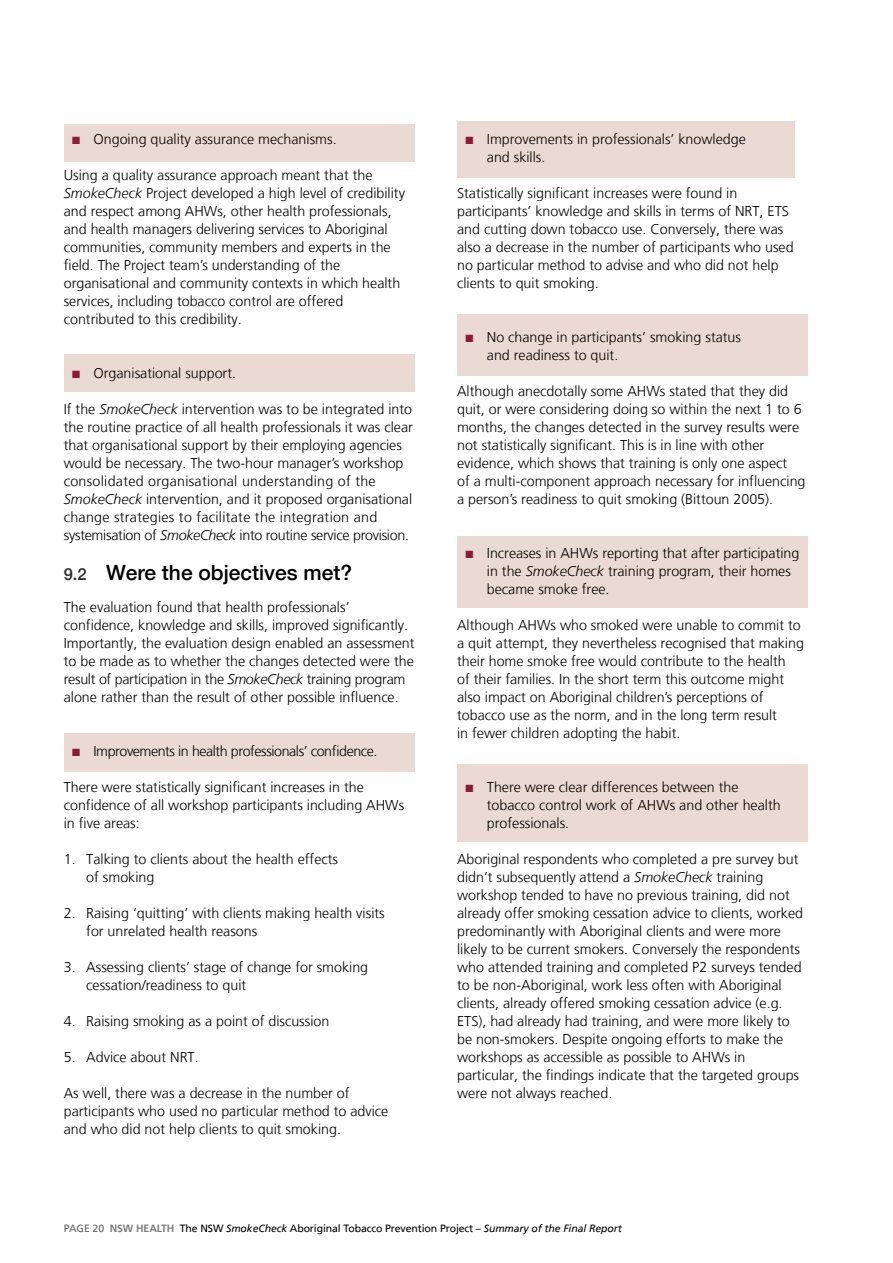
<style>
.page{position:relative;width:893px;height:1263px;background:#fff}
.page>*{position:absolute;margin:0;border:0;box-sizing:border-box;transform-origin:0 0}
.t1{font:500 21px "Helvetica Neue LT";color:#000}
.t2{font:300 14.25px/18px "Frutiger LT";color:#000}
.t3{font:300 14.25px "Frutiger LT";letter-spacing:-.03em;color:#000}
.t4{font:10.5px "Frutiger LT";letter-spacing:-.01em;color:#000}
.s1{color:#891d36}
.s2{font-style:italic}
.s3{font-size:16.5px;color:#2a2a2a}
.s4{color:#636363}
.s5{font-weight:700;color:#7c7c7c}
</style>
<div class="page">
<div style="left:64px;top:124px;width:351px;height:38px;background:#ebdad3"></div>
<div style="left:64px;top:354px;width:351px;height:38px;background:#ebdad3"></div>
<div style="left:64px;top:733px;width:351px;height:38px;background:#ebdad3"></div>
<div style="left:457px;top:122px;width:337px;height:56px;background:#ebdad3"></div>
<div style="left:457px;top:314px;width:351px;height:61px;background:#ebdad3"></div>
<div style="left:457px;top:536px;width:351px;height:72px;background:#ebdad3"></div>
<div style="left:457px;top:764px;width:351px;height:78px;background:#ebdad3"></div>
<p class="t2" style="left:72px;top:130px;width:266px"><span class="s1">■</span> Ongoing quality assurance mechanisms.</p>
<p class="t2" style="left:64px;top:166px;width:343px">Using a quality assurance approach meant that the <span class="s2">SmokeCheck</span> Project developed a high level of credibility and respect among AHWs, other health professionals, and health managers delivering services to Aboriginal communities, community members and experts in the field. The Project team’s understanding of the organisational and community contexts in which health services, including tobacco control are offered contributed to this credibility.</p>
<p class="t2" style="left:72px;top:364px;width:165px"><span class="s1">■</span> Organisational support.</p>
<p class="t2" style="left:64px;top:400px;width:351px">If the <span class="s2">SmokeCheck</span> intervention was to be integrated into the routine practice of all health professionals it was clear that organisational support by their employing agencies would be necessary. The two-hour manager’s workshop consolidated organisational understanding of the <span class="s2">SmokeCheck</span> intervention, and it proposed organisational change strategies to facilitate the integration and systemisation of <span class="s2">SmokeCheck</span> into routine service provision.</p>
<h1 class="t1" style="left:64px;top:560px;width:290px"><span class="s3">9.2</span> Were the objectives met?</h1>
<p class="t2" style="left:64px;top:598px;width:352px">The evaluation found that health professionals’ confidence, knowledge and skills, improved significantly.<br>Importantly, the evaluation design enabled an assessment to be made as to whether the changes detected were the result of participation in the <span class="s2">SmokeCheck</span> training program alone rather than the result of other possible influence.</p>
<p class="t3" style="left:72px;top:743px;width:307px"><span class="s1">■</span> Improvements in health professionals’ confidence.</p>
<p class="t2" style="left:64px;top:778px;width:342px">There were statistically significant increases in the confidence of all workshop participants including AHWs in five areas:</p>
<p class="t2" style="left:86px;top:850px;width:253px;text-indent:-23px">1. Talking to clients about the health effects of smoking</p>
<p class="t2" style="left:86px;top:904px;width:300px;text-indent:-23px">2. Raising ‘quitting’ with clients making health visits for unrelated health reasons</p>
<p class="t2" style="left:86px;top:958px;width:283px;text-indent:-23px">3. Assessing clients’ stage of change for smoking cessation/readiness to quit</p>
<p class="t2" style="left:64px;top:1012px;width:267px">4. Raising smoking as a point of discussion</p>
<p class="t2" style="left:64px;top:1048px;width:136px">5. Advice about NRT.</p>
<p class="t2" style="left:64px;top:1084px;width:326px">As well, there was a decrease in the number of participants who used no particular method to advice and who did not help clients to quit smoking.</p>
<p class="t2" style="left:487px;top:130px;width:260px;text-indent:-21px"><span class="s1">■</span> Improvements in professionals’ knowledge and skills.</p>
<p class="t2" style="left:457px;top:184px;width:338px">Statistically significant increases were found in participants’ knowledge and skills in terms of NRT, ETS and cutting down tobacco use. Conversely, there was also a decrease in the number of participants who used no particular method to advise and who did not help clients to quit smoking.</p>
<p class="t2" style="left:487px;top:328px;width:256px;text-indent:-21px"><span class="s1">■</span> No change in participants’ smoking status and readiness to quit.</p>
<p class="t2" style="left:457px;top:382px;width:350px">Although anecdotally some AHWs stated that they did quit, or were considering doing so within the next 1 to 6 months, the changes detected in the survey results were not statistically significant. This is in line with other evidence, which shows that training is only one aspect<br>of a multi-component approach necessary for influencing a person’s readiness to quit smoking (Bittoun 2005).</p>
<p class="t2" style="left:487px;top:544px;width:314px;text-indent:-21px"><span class="s1">■</span> Increases in AHWs reporting that after participating in the <span class="s2">SmokeCheck</span> training program, their homes became smoke free.</p>
<p class="t2" style="left:457px;top:616px;width:348px">Although AHWs who smoked were unable to commit to a quit attempt, they nevertheless recognised that making their home smoke free would contribute to the health<br>of their families. In the short term this outcome might also impact on Aboriginal children’s perceptions of tobacco use as the norm, and in the long term result<br>in fewer children adopting the habit.</p>
<p class="t2" style="left:487px;top:778px;width:295px;text-indent:-21px"><span class="s1">■</span> There were clear differences between the tobacco control work of AHWs and other health professionals.</p>
<p class="t2" style="left:457px;top:850px;width:347px">Aboriginal respondents who completed a pre survey but didn’t subsequently attend a <span class="s2">SmokeCheck</span> training workshop tended to have no previous training, did not already offer smoking cessation advice to clients, worked predominantly with Aboriginal clients and were more likely to be current smokers. Conversely the respondents who attended training and completed P2 surveys tended to be non-Aboriginal, work less often with Aboriginal clients, already offered smoking cessation advice (e.g.<br>ETS), had already had training, and were more likely to be non-smokers. Despite ongoing efforts to make the workshops as accessible as possible to AHWs in particular, the findings indicate that the targeted groups were not always reached.</p>
<p class="t4" style="left:64px;top:1222px;width:559px"><span class="s4">PAGE 20</span> <span class="s5">NSW Health</span> The NSW <span class="s2">SmokeCheck</span> Aboriginal Tobacco Prevention Project – <span class="s2">Summary of the Final Report</span></p>
</div>
